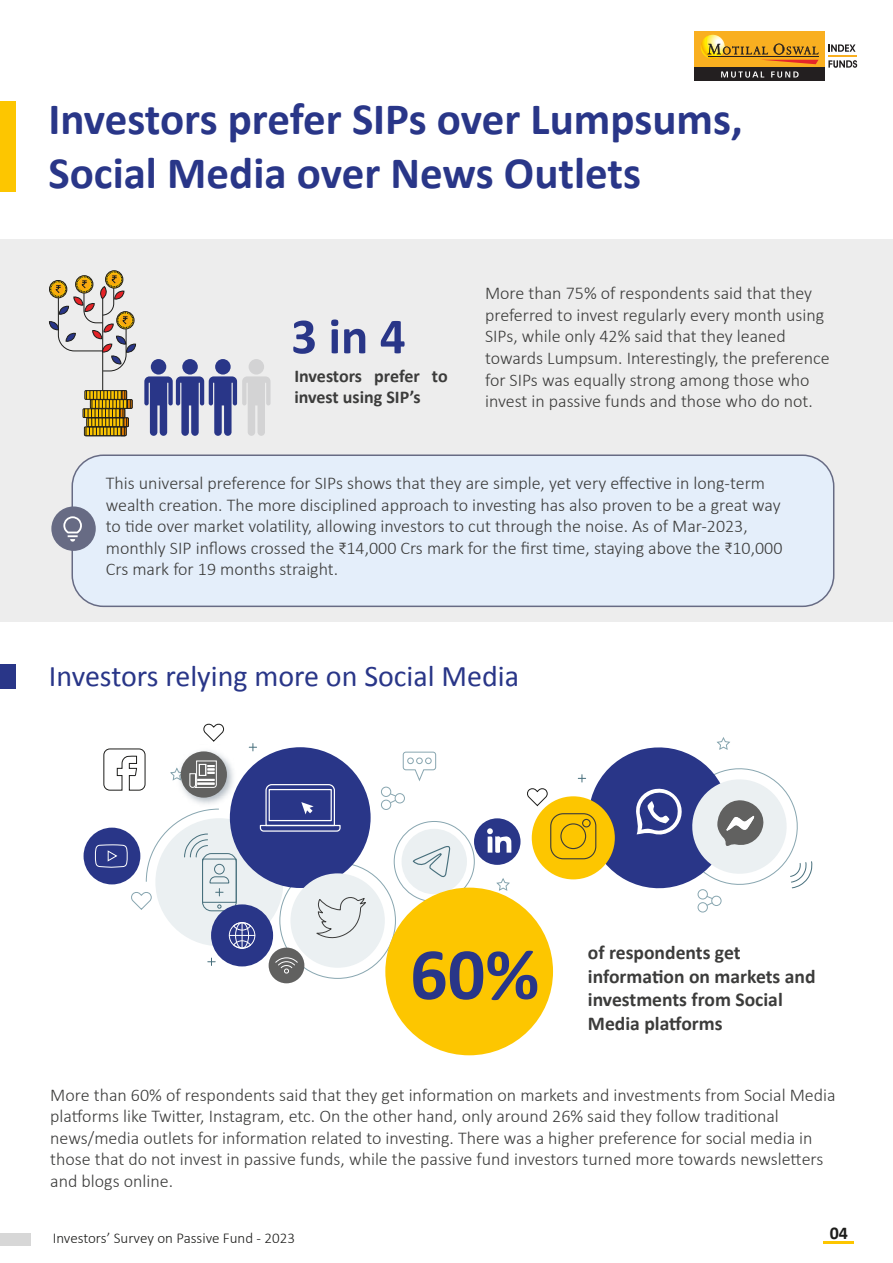
<style>
.page{position:relative;width:893px;height:1263px;background:#fff}
.page>*{position:absolute;margin:0;border:0;box-sizing:border-box;transform-origin:0 0}
.t1{font:700 74.1px "Calibri";color:#293688}
.t2{font:700 50.85px "Calibri";color:#293688}
.t3{font:700 45px/54px "Calibri";color:#293688}
.t4{font:30px "Calibri";color:#293688}
.t5{font:700 19.65px/23.5px "Calibri";color:#3c3c3b}
.t6{font:300 18px/21.6px "Calibri";color:#3c3c3b}
.t7{font:700 18px/21.6px "Calibri";color:#3c3c3b}
.t8{font:700 18px "Calibri";color:#1d1d1b}
.t9{font:300 15px "Calibri";color:#1d1d1b}
</style>
<div class="page">
<div style="left:0;top:239px;width:893px;height:383px;background:#ededed"></div>
<div style="left:151px;top:359px;width:15px;height:16px;background:#293688;border-radius:50%"></div>
<div style="left:182px;top:359px;width:16px;height:16px;background:#293688;border-radius:50%"></div>
<div style="left:215px;top:359px;width:16px;height:16px;background:#293688;border-radius:50%"></div>
<div style="left:249px;top:359px;width:15px;height:16px;background:#d3d3d4;border-radius:50%"></div>
<svg style="left:144px;top:376px;width:127px;height:60px"></svg>
<hr style="left:102px;top:295px;width:1px;height:115px;background:#1d1d1b">
<svg style="left:49px;top:271px;width:87px;height:100px"></svg>
<svg style="left:83px;top:390px;width:49px;height:46px;background:#a18528"></svg>
<div style="left:72px;top:455px;width:762px;height:151px;background:#e4eefa;border-radius:31px"></div>
<div style="left:71px;top:454px;width:763px;height:153px;border:2px solid #676b84;border-radius:31px"></div>
<div style="left:51px;top:506px;width:45px;height:45px;background:#676b84;border-radius:50%"></div>
<svg style="left:63px;top:516px;width:19px;height:26px"></svg>
<div style="left:0;top:101px;width:15px;height:91px;background:#fdc600"></div>
<div style="left:269px;top:947px;width:35px;height:36px;background:#616160;border-radius:50%"></div>
<svg style="left:275px;top:957px;width:23px;height:17px"></svg>
<div style="left:84px;top:828px;width:56px;height:56px;background:#293688;border-radius:50%"></div>
<div style="left:474px;top:818px;width:46px;height:47px;background:#293688;border-radius:50%"></div>
<div style="left:155px;top:818px;width:128px;height:128px;background:#ebf0f2;border-radius:50%"></div>
<svg style="left:496px;top:878px;width:14px;height:13px"></svg>
<div style="left:202px;top:859px;width:35px;height:44px;border:1px solid #476f7c"></div>
<div style="left:211px;top:904px;width:62px;height:62px;background:#293688;border-radius:50%"></div>
<img style="left:230px;top:764px;width:9px;height:45px">
<div style="left:230px;top:747px;width:141px;height:141px;background:#293688;border-radius:50%"></div>
<div style="left:290px;top:873px;width:95px;height:95px;background:#ebf0f2;border-radius:50%"></div>
<div style="left:402px;top:829px;width:65px;height:65px;background:#ebf0f2;border-radius:50%"></div>
<svg style="left:203px;top:723px;width:21px;height:19px"></svg>
<svg style="left:229px;top:924px;width:26px;height:24px"></svg>
<div style="left:233px;top:940px;width:18px;height:8px;border:1px solid #fff;border-radius:50%"></div>
<div style="left:233px;top:922px;width:18px;height:8px;border:1px solid #fff;border-radius:50%"></div>
<svg style="left:402px;top:751px;width:34px;height:30px"></svg>
<div style="left:407px;top:758px;width:7px;height:6px;border:1px solid #88a6b0;border-radius:50%"></div>
<div style="left:416px;top:758px;width:7px;height:6px;border:1px solid #88a6b0;border-radius:50%"></div>
<div style="left:425px;top:758px;width:7px;height:6px;border:1px solid #88a6b0;border-radius:50%"></div>
<svg style="left:259px;top:784px;width:82px;height:48px"></svg>
<svg style="left:389px;top:793px;width:8px;height:11px"></svg>
<div style="left:395px;top:793px;width:10px;height:10px;border:1px solid #88a6b0;border-radius:50%"></div>
<div style="left:381px;top:787px;width:10px;height:10px;border:1px solid #88a6b0;border-radius:50%"></div>
<div style="left:381px;top:800px;width:10px;height:10px;border:1px solid #88a6b0;border-radius:50%"></div>
<div style="left:698px;top:902px;width:10px;height:10px;border:1px solid #88a6b0;border-radius:50%"></div>
<svg style="left:249px;top:743px;width:8px;height:8px"></svg>
<svg style="left:208px;top:958px;width:7px;height:7px"></svg>
<svg style="left:316px;top:865px;width:50px;height:74px"></svg>
<svg style="left:94px;top:748px;width:136px;height:163px"></svg>
<svg style="left:487px;top:828px;width:24px;height:25px"></svg>
<svg style="left:412px;top:846px;width:38px;height:31px"></svg>
<svg style="left:527px;top:737px;width:285px;height:169px"></svg>
<div style="left:385px;top:888px;width:168px;height:167px;background:#fdc600;border-radius:50%"></div>
<hr style="left:824px;top:1241px;width:30px;height:3px;background:#fdc600">
<div style="left:0;top:1233px;width:30px;height:12px;background:#d7d7d7"></div>
<div style="left:0;top:664px;width:15px;height:24px;background:#293688"></div>
<div style="left:694px;top:31px;width:131px;height:37px;background:#f9af20"></div>
<svg style="left:701px;top:35px;width:24px;height:24px"></svg>
<svg style="left:707px;top:44px;width:112px;height:20px"></svg>
<hr style="left:708px;top:56px;width:110px;height:1px;background:#231f20">
<div style="left:694px;top:68px;width:131px;height:13px;background:#231f20"></div>
<svg style="left:721px;top:71px;width:43px;height:7px"></svg>
<svg style="left:771px;top:71px;width:28px;height:7px"></svg>
<svg style="left:828px;top:44px;width:27px;height:8px"></svg>
<svg style="left:828px;top:60px;width:29px;height:8px"></svg>
<hr style="left:828px;top:55px;width:29px;height:2px;background:#f9af20">
<h3 class="t3" style="left:48px;top:92px;width:696px">Investors prefer SIPs over Lumpsums,<br>Social Media over News Outlets</h3>
<h2 class="t2" style="left:291px;top:304px;width:116px">3 in 4</h2>
<p class="t7" style="left:294px;top:365px;width:155px">Investors prefer to invest using SIP’s</p>
<p class="t6" style="left:485px;top:282px;width:346px">More than 75% of respondents said that they preferred to invest regularly every month using SIPs, while only 42% said that they leaned towards Lumpsum. Interestingly, the preference for SIPs was equally strong among those who invest in passive funds and those who do not.</p>
<p class="t6" style="left:106px;top:472px;width:678px">This universal preference for SIPs shows that they are simple, yet very effective in long-term wealth creation. The more disciplined approach to investing has also proven to be a great way to tide over market volatility, allowing investors to cut through the noise. As of Mar-2023, monthly SIP inflows crossed the ₹14,000 Crs mark for the first time, staying above the ₹10,000<br>Crs mark for 19 months straight.</p>
<h3 class="t4" style="left:49px;top:657px;width:472px">Investors relying more on Social Media</h3>
<h1 class="t1" style="left:410px;top:927px;width:131px">60%</h1>
<p class="t5" style="left:588px;top:941px;width:229px">of respondents get information on markets and investments from Social<br>Media platforms</p>
<p class="t6" style="left:50px;top:1084px;width:787px">More than 60% of respondents said that they get information on markets and investments from Social Media platforms like Twitter, Instagram, etc. On the other hand, only around 26% said they follow traditional news/media outlets for information related to investing. There was a higher preference for social media in those that do not invest in passive funds, while the passive fund investors turned more towards newsletters and blogs online.</p>
<p class="t9" style="left:53px;top:1228px;width:244px">Investors’ Survey on Passive Fund - 2023</p>
<p class="t8" style="left:830px;top:1221px;width:20px">04</p>
</div>
